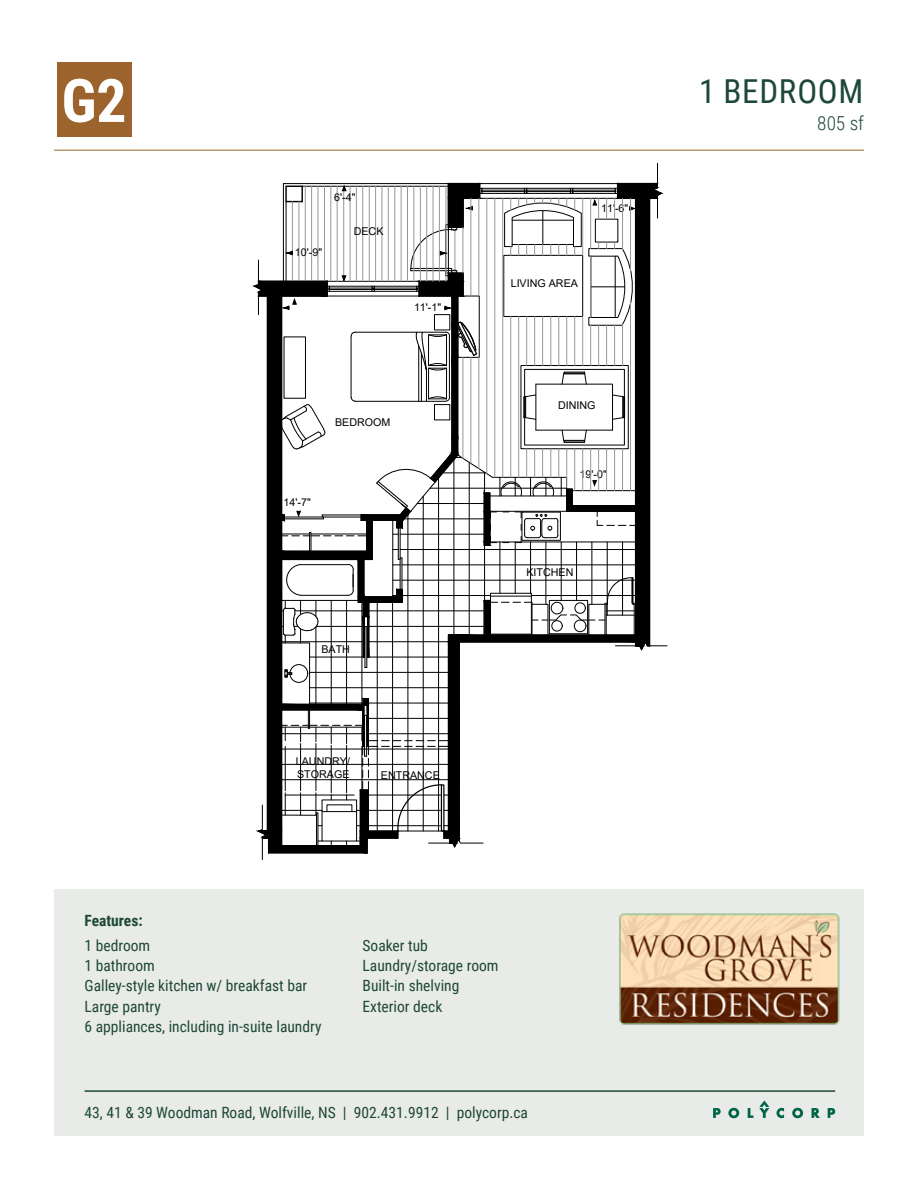
<style>
.page{position:relative;width:918px;height:1188px;background:#fff}
.page>*{position:absolute;margin:0;border:0;box-sizing:border-box;transform-origin:0 0}
.t1{font:700 60px "Roboto Condensed";color:#fff}
.t2{font:33px "Roboto Condensed";letter-spacing:.02em;color:#1d4837}
.t3{font:300 19.35px "Roboto Condensed";color:#1d4837}
.t4{font:15.6px/20.1px "Roboto Condensed";color:#1d4837}
.t5{font:700 15.6px "Roboto Condensed";color:#1d4837}
.t6{font:10.65px/12.9px "Arial";color:#000}
</style>
<div class="page">
<hr style="left:54px;top:150px;width:810px;height:1px;background:#9c642c">
<div style="left:57px;top:62px;width:75px;height:75px;background:#9c642c"></div>
<svg style="left:230px;top:149px;width:459px;height:711px"></svg>
<div style="left:54px;top:889px;width:810px;height:247px;background:#e9ebe9"></div>
<svg style="left:713px;top:1108px;width:8px;height:10px"></svg>
<svg style="left:728px;top:1108px;width:11px;height:10px"></svg>
<svg style="left:748px;top:1108px;width:5px;height:10px"></svg>
<svg style="left:759px;top:1101px;width:10px;height:17px"></svg>
<svg style="left:776px;top:1108px;width:8px;height:10px"></svg>
<svg style="left:792px;top:1108px;width:11px;height:10px"></svg>
<svg style="left:812px;top:1108px;width:8px;height:10px"></svg>
<svg style="left:828px;top:1108px;width:7px;height:10px"></svg>
<hr style="left:85px;top:1090px;width:750px;height:2px;background:#1d4837">
<img style="left:619px;top:913px;width:221px;height:112px">
<h1 class="t1" style="left:61px;top:59px;width:67px">G2</h1>
<h2 class="t2" style="left:699px;top:68px;width:166px">1 BEDROOM</h2>
<p class="t3" style="left:817px;top:109px;width:48px">805 sf</p>
<p class="t6" style="left:334px;top:191px;width:23px">6'-4"</p>
<p class="t6" style="left:295px;top:246px;width:29px">10'-9"</p>
<p class="t6" style="left:354px;top:225px;width:31px">DECK</p>
<p class="t6" style="left:414px;top:301px;width:29px">11'-1"</p>
<p class="t6" style="left:335px;top:416px;width:57px">BEDROOM</p>
<p class="t6" style="left:284px;top:496px;width:29px">14'-7"</p>
<p class="t6" style="left:321px;top:643px;width:30px">BATH</p>
<p class="t6" style="left:296px;top:755px;width:56px">LAUNDRY/<br>STORAGE</p>
<p class="t6" style="left:381px;top:769px;width:60px">ENTRANCE</p>
<p class="t6" style="left:601px;top:201px;width:29px">11'-6"</p>
<p class="t6" style="left:511px;top:277px;width:69px">LIVING AREA</p>
<p class="t6" style="left:558px;top:399px;width:39px">DINING</p>
<p class="t6" style="left:580px;top:467px;width:29px">19'-0"</p>
<p class="t6" style="left:526px;top:566px;width:49px">KITCHEN</p>
<p class="t5" style="left:85px;top:909px;width:60px">Features:</p>
<p class="t4" style="left:85px;top:935px;width:238px">1 bedroom<br>1 bathroom<br>Galley-style kitchen w/ breakfast bar<br>Large pantry<br>6 appliances, including in-suite laundry</p>
<p class="t4" style="left:363px;top:935px;width:138px">Soaker tub<br>Laundry/storage room<br>Built-in shelving<br>Exterior deck</p>
<p class="t4" style="left:85px;top:1102px;width:445px">43, 41 &amp; 39 Woodman Road, Wolfville, NS | 902.431.9912 | polycorp.ca</p>
</div>
